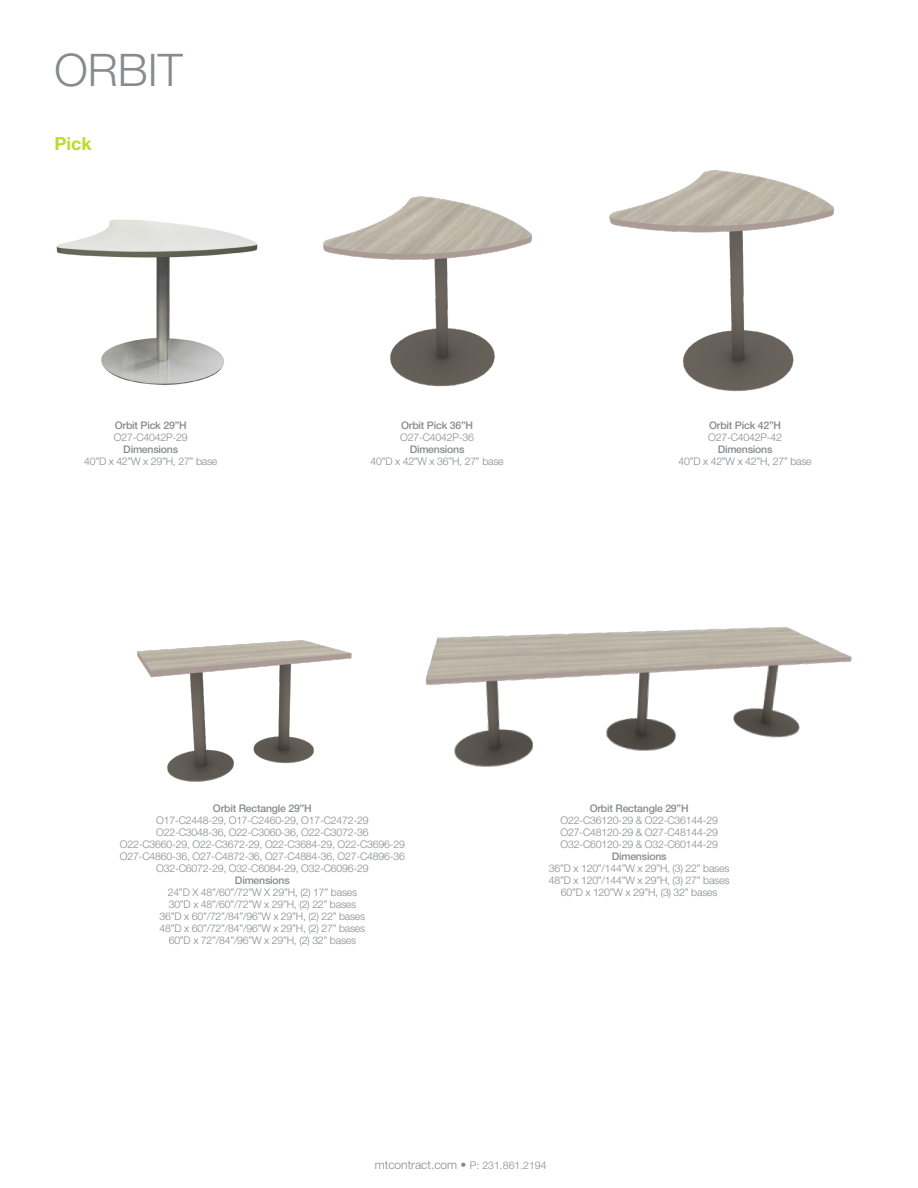
<style>
.page{position:relative;width:918px;height:1188px;background:#fff}
.page>*{position:absolute;margin:0;border:0;box-sizing:border-box;transform-origin:0 0}
.t1{font:300 45px "Helvetica Neue LT Std";color:#878a8e}
.t2{font:700 18px "Helvetica Neue LT Std";color:#c1d72f}
.t3{font:300 12px "Helvetica Neue LT Std";color:#878a8e}
.t4{font:300 10.5px/12px "Helvetica Neue LT Std";letter-spacing:-.02em;color:#878a8e;text-align:center}
.t5{font:500 10.5px "Helvetica Neue LT Std";letter-spacing:-.02em;color:#878a8e}
.s1{font-size:10.5px}
</style>
<div class="page">
<img style="left:56px;top:219px;width:202px;height:166px">
<img style="left:323px;top:196px;width:209px;height:191px">
<img style="left:609px;top:170px;width:225px;height:222px">
<img style="left:137px;top:640px;width:215px;height:142px">
<img style="left:425px;top:627px;width:427px;height:140px">
<h1 class="t1" style="left:54px;top:43px;width:130px">ORBIT</h1>
<h2 class="t2" style="left:54px;top:132px;width:39px">Pick</h2>
<p class="t5" style="left:115px;top:419px;width:73px">Orbit Pick 29”H</p>
<p class="t4" style="left:114px;top:431px;width:75px">O27-C4042P-29</p>
<p class="t5" style="left:123px;top:443px;width:56px">Dimensions</p>
<p class="t4" style="left:84px;top:455px;width:135px">40”D x 42”W x 29”H, 27” base</p>
<p class="t5" style="left:401px;top:419px;width:73px">Orbit Pick 36”H</p>
<p class="t4" style="left:400px;top:431px;width:75px">O27-C4042P-36</p>
<p class="t5" style="left:410px;top:443px;width:56px">Dimensions</p>
<p class="t4" style="left:371px;top:455px;width:135px">40”D x 42”W x 36”H, 27” base</p>
<p class="t5" style="left:709px;top:419px;width:73px">Orbit Pick 42”H</p>
<p class="t4" style="left:708px;top:431px;width:75px">O27-C4042P-42</p>
<p class="t5" style="left:718px;top:443px;width:56px">Dimensions</p>
<p class="t4" style="left:679px;top:455px;width:135px">40”D x 42”W x 42”H, 27” base</p>
<p class="t5" style="left:213px;top:802px;width:100px">Orbit Rectangle 29”H</p>
<p class="t4" style="left:120px;top:814px;width:286px">O17-C2448-29, O17-C2460-29, O17-C2472-29<br>O22-C3048-36, O22-C3060-36, O22-C3072-36<br>O22-C3660-29, O22-C3672-29, O22-C3684-29, O22-C3696-29<br>O27-C4860-36, O27-C4872-36, O27-C4884-36, O27-C4896-36<br>O32-C6072-29, O32-C6084-29, O32-C6096-29</p>
<p class="t5" style="left:235px;top:874px;width:56px">Dimensions</p>
<p class="t4" style="left:160px;top:886px;width:207px">24”D X 48”/60”/72”W X 29”H, (2) 17” bases 30”D x 48”/60”/72”W x 29”H, (2) 22” bases 36”D x 60”/72”/84”/96”W x 29”H, (2) 22” bases 48”D x 60”/72”/84”/96”W x 29”H, (2) 27” bases 60”D x 72”/84”/96”W x 29”H, (2) 32” bases</p>
<p class="t5" style="left:590px;top:802px;width:100px">Orbit Rectangle 29”H</p>
<p class="t4" style="left:561px;top:814px;width:159px;text-align:justify">O22-C36120-29 &amp; O22-C36144-29<br>O27-C48120-29 &amp; O27-C48144-29<br>O32-C60120-29 &amp; O32-C60144-29</p>
<p class="t5" style="left:612px;top:850px;width:56px">Dimensions</p>
<p class="t4" style="left:549px;top:862px;width:182px">36”D x 120”/144”W x 29”H, (3) 22” bases<br>48”D x 120”/144”W x 29”H, (3) 27” bases<br>60”D x 120”W x 29”H, (3) 32” bases</p>
<p class="t3" style="left:375px;top:1157px;width:173px">mtcontract.com • <span class="s1">P: 231.861.2194</span></p>
</div>
